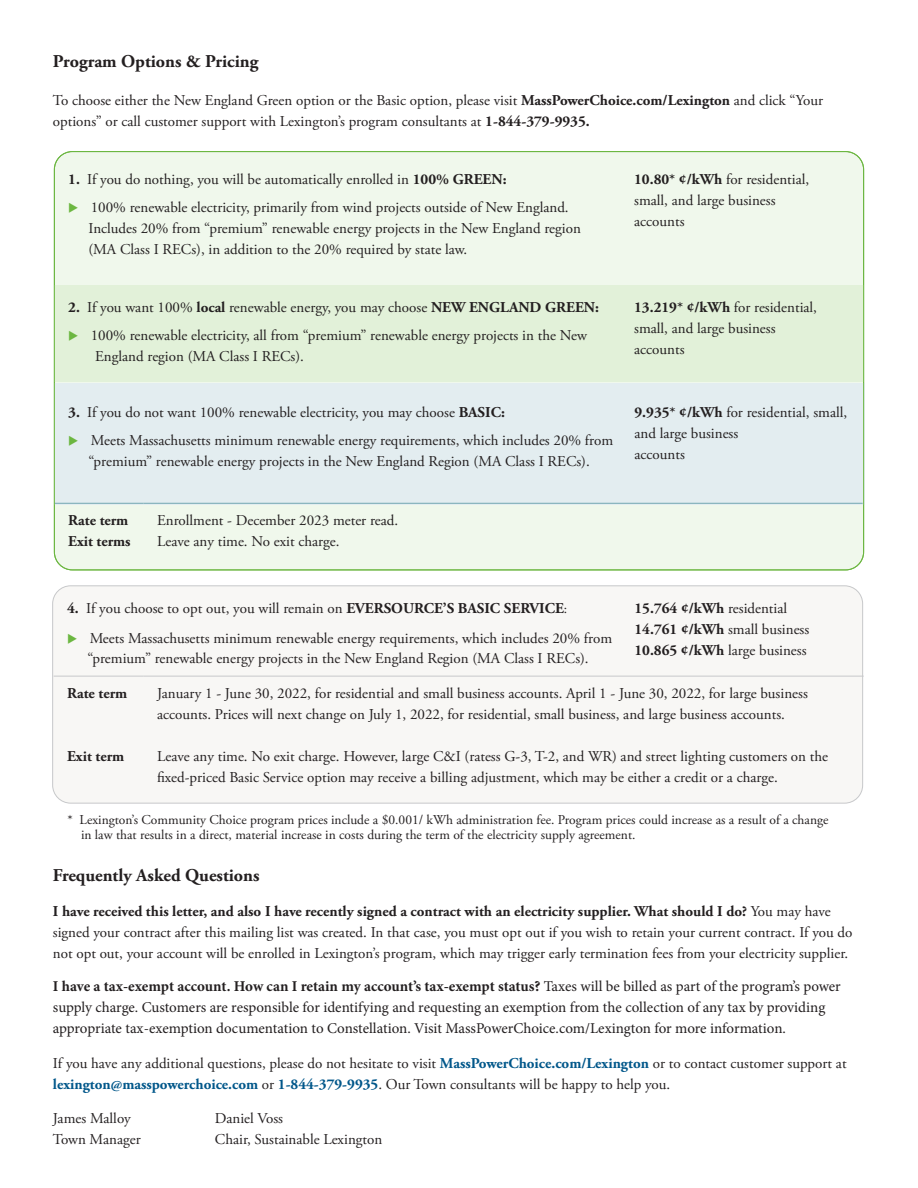
<style>
.page{position:relative;width:918px;height:1188px;background:#fff}
.page>*{position:absolute;margin:0;border:0;box-sizing:border-box;transform-origin:0 0}
.copy{font:700 18px "Adobe Garamond Pro";color:#231f20}
.copy-2{font:15px/21px "Adobe Garamond Pro";color:#231f20}
.copy-3{font:15px/21px "Minion Pro";letter-spacing:-.005em;color:#231f20}
.t1{font:700 15px "Adobe Garamond Pro";color:#231f20}
.copy-4{font:13.5px/15px "Adobe Garamond Pro";color:#231f20}
.s1{font-weight:700}
.s2{color:#6cb741}
.s3{font-size:13.5px}
.s4{font-weight:700;color:#00578a}
</style>
<div class="page">
<div style="left:53px;top:586px;width:810px;height:217px;background:#f8f7f5;border-radius:18px"></div>
<div style="left:52px;top:585px;width:811px;height:219px;border:1px solid #c7c8ca;border-radius:18px"></div>
<hr style="left:54px;top:676px;width:90px;height:1px;background:#c7c8ca">
<hr style="left:144px;top:676px;width:477px;height:1px;background:#c7c8ca">
<hr style="left:621px;top:676px;width:243px;height:1px;background:#c7c8ca">
<div style="left:54px;top:152px;width:810px;height:418px;background:#f0f8ec;border-radius:18px"></div>
<div style="left:54px;top:383px;width:811px;height:122px;background:#e3edf0"></div>
<hr style="left:55px;top:503px;width:89px;height:1px;background:#73a7b2">
<hr style="left:144px;top:503px;width:477px;height:1px;background:#73a7b2">
<hr style="left:621px;top:503px;width:242px;height:1px;background:#73a7b2">
<div style="left:54px;top:285px;width:810px;height:97px;background:#e2f1d9"></div>
<p class="copy" style="left:53px;top:50px;width:207px">Program Options &amp; Pricing</p>
<p class="copy-2" style="left:53px;top:90px;width:772px">To choose either the New England Green option or the Basic option, please visit <span class="s1">MassPowerChoice.com/Lexington</span> and click “Your options” or call customer support with Lexington’s program consultants at <span class="s1">1-844-379-9935.</span></p>
<p class="copy-2" style="left:68px;top:169px;width:440px"><span class="s1">1.</span> If you do nothing, you will be automatically enrolled in <span class="s1">100% GREEN:</span></p>
<p class="copy-2" style="left:88px;top:197px;width:494px;text-indent:-20px"><span class="s2">◆</span> 100% renewable electricity, primarily from wind projects outside of New England.<br>Includes 20% from “premium” renewable energy projects in the New England region (MA Class I RECs), in addition to the 20% required by state law.</p>
<p class="copy-2" style="left:68px;top:297px;width:532px"><span class="s1">2.</span> If you want 100% <span class="s1">local</span> renewable energy, you may choose <span class="s1">NEW ENGLAND GREEN:</span></p>
<p class="copy-2" style="left:95px;top:325px;width:493px;text-indent:-27px"><span class="s2">◆</span> 100% renewable electricity, all from “premium” renewable energy projects in the New<br>England region (MA Class I RECs).</p>
<p class="copy-2" style="left:68px;top:403px;width:438px"><span class="s1">3.</span> If you do not want 100% renewable electricity, you may choose <span class="s1">BASIC:</span></p>
<p class="copy-2" style="left:68px;top:431px;width:547px;text-align:center"><span class="s2">◆</span> Meets Massachusetts minimum renewable energy requirements, which includes 20% from “premium” renewable energy projects in the New England Region (MA Class I RECs).</p>
<p class="t1" style="left:68px;top:511px;width:61px">Rate term</p>
<p class="t1" style="left:68px;top:532px;width:64px">Exit terms</p>
<p class="copy-2" style="left:157px;top:510px;width:243px">Enrollment - December 2023 meter read.</p>
<p class="copy-2" style="left:157px;top:531px;width:184px">Leave any time. No exit charge.</p>
<p class="copy-2" style="left:67px;top:598px;width:502px"><span class="s1">4.</span> If you choose to opt out, you will remain on <span class="s1">EVERSOURCE’S BASIC SERVICE</span><span class="s3">:</span></p>
<p class="copy-2" style="left:67px;top:629px;width:547px;line-height:19.5px;text-align:center"><span class="s2">◆</span> Meets Massachusetts minimum renewable energy requirements, which includes 20% from “premium” renewable energy projects in the New England Region (MA Class I RECs).</p>
<p class="copy-2" style="left:634px;top:169px;width:177px"><span class="s1">10.80*</span> <span class="s1">¢/kWh</span> for residential, small, and large business accounts</p>
<p class="copy-2" style="left:634px;top:297px;width:184px"><span class="s1">13.219*</span> <span class="s1">¢/kWh</span> for residential, small, and large business accounts</p>
<p class="copy-2" style="left:634px;top:403px;width:214px"><span class="s1">9.935*</span> <span class="s1">¢/kWh</span> for residential, small, and large business<br>accounts</p>
<p class="copy-2" style="left:634px;top:598px;width:176px"><span class="s1">15.764 ¢/kWh</span> residential<br><span class="s1">14.761 ¢/kWh</span> small business<br><span class="s1">10.865 ¢/kWh</span> large business</p>
<p class="t1" style="left:67px;top:684px;width:61px">Rate term</p>
<p class="t1" style="left:67px;top:747px;width:58px">Exit term</p>
<p class="copy-2" style="left:157px;top:683px;width:652px">January 1 - June 30, 2022, for residential and small business accounts. April 1 - June 30, 2022, for large business accounts. Prices will next change on July 1, 2022, for residential, small business, and large business accounts.</p>
<p class="copy-2" style="left:157px;top:746px;width:673px">Leave any time. No exit charge. However, large C&amp;I (ratess G-3, T-2, and WR) and street lighting customers on the fixed-priced Basic Service option may receive a billing adjustment, which may be either a credit or a charge.</p>
<p class="copy-4" style="left:81px;top:812px;width:749px;text-indent:-14px">* Lexington’s Community Choice program prices include a $0.001/ kWh administration fee. Program prices could increase as a result of a change in law that results in a direct, material increase in costs during the term of the electricity supply agreement.</p>
<p class="copy" style="left:53px;top:865px;width:208px">Frequently Asked Questions</p>
<p class="copy-2" style="left:53px;top:901px;width:801px"><span class="s1">I have received this letter, and also I have recently signed a contract with an electricity supplier. What should I do?</span> You may have signed your contract after this mailing list was created. In that case, you must opt out if you wish to retain your current contract. If you do not opt out, your account will be enrolled in Lexington’s program, which may trigger early termination fees from your electricity supplier.</p>
<p class="copy-3" style="left:53px;top:976px;width:789px"><span class="s1">I have a tax-exempt account. How can I retain my account’s tax-exempt status?</span> Taxes will be billed as part of the program’s power supply charge. Customers are responsible for identifying and requesting an exemption from the collection of any tax by providing appropriate tax-exemption documentation to Constellation. Visit MassPowerChoice.com/Lexington for more information.</p>
<p class="copy-2" style="left:53px;top:1053px;width:795px">If you have any additional questions, please do not hesitate to visit <span class="s4">MassPowerChoice.com/Lexington</span> or to contact customer support at <span class="s4">lexington@masspowerchoice.com</span> or <span class="s4">1-844-379-9935</span>. Our Town consultants will be happy to help you.</p>
<p class="copy-2" style="left:53px;top:1109px;width:79px">James Malloy</p>
<p class="copy-2" style="left:215px;top:1109px;width:70px">Daniel Voss</p>
<p class="copy-2" style="left:53px;top:1130px;width:89px">Town Manager</p>
<p class="copy-2" style="left:215px;top:1130px;width:169px">Chair, Sustainable Lexington</p>
</div>
